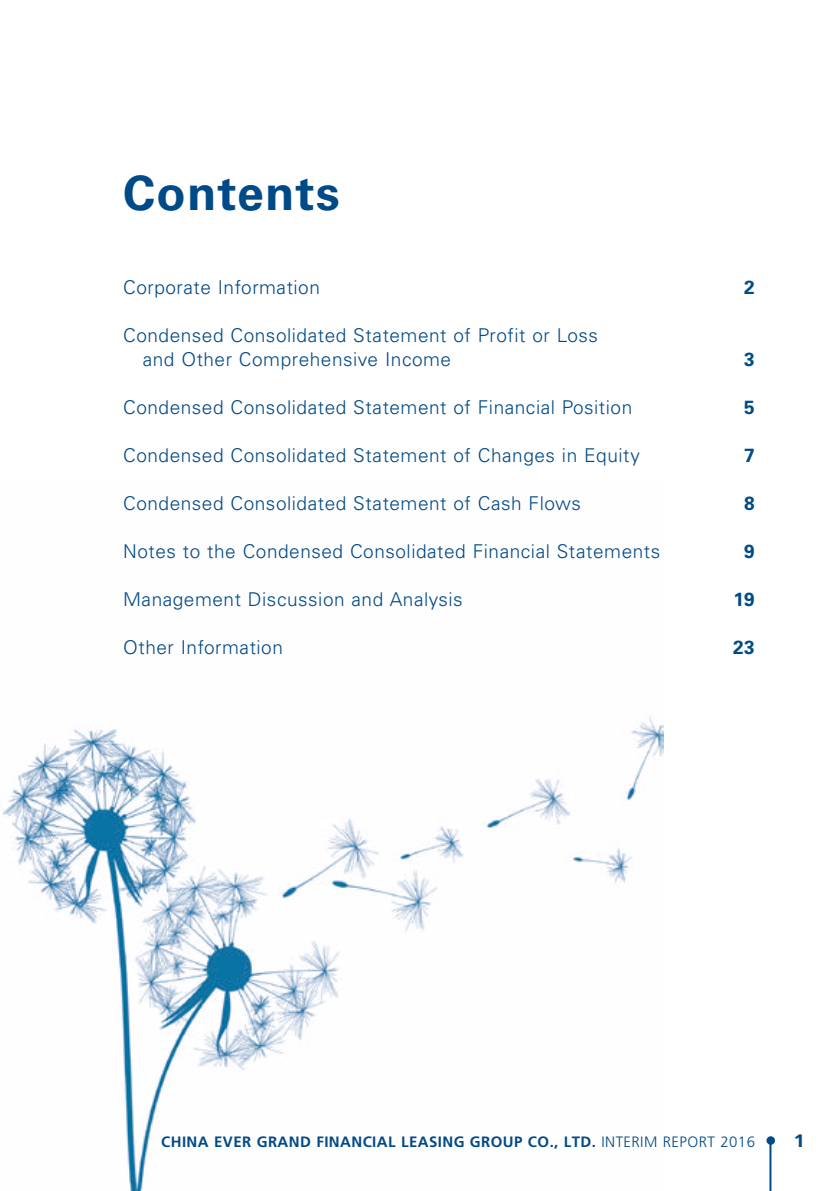
<style>
.page{position:relative;width:840px;height:1191px;background:#fff}
.page>*{position:absolute;margin:0;border:0;box-sizing:border-box;transform-origin:0 0}
.t1{font:700 48px "Univers LT Std";letter-spacing:.03em;color:#004a87}
.t2{font:300 19px/24px "Univers LT Std";letter-spacing:.03em;color:#004a87}
.t3{font:700 19px "Univers LT Std";color:#004a87}
.t4{font:700 18px "Frutiger LT Std";color:#004a87;scale:1.15 1}
.t5{font:700 15px "Frutiger LT Std";letter-spacing:.03em;color:#004a87}
.s1{font-weight:300}
</style>
<div class="page">
<img style="left:2px;top:717px;width:661px;height:474px">
<hr style="left:769px;top:1140px;width:2px;height:51px;background:#004a87">
<div style="left:766px;top:1136px;width:8px;height:8px;background:#004a87;border-radius:50%"></div>
<h1 class="t1" style="left:123px;top:165px;width:218px">Contents</h1>
<p class="t2" style="left:123px;top:275px;width:198px">Corporate Information</p>
<p class="t3" style="left:743px;top:276px;width:12px">2</p>
<p class="t2" style="left:143px;top:323px;width:456px;text-indent:-20px">Condensed Consolidated Statement of Profit or Loss and Other Comprehensive Income</p>
<p class="t3" style="left:743px;top:348px;width:12px">3</p>
<p class="t2" style="left:123px;top:395px;width:510px">Condensed Consolidated Statement of Financial Position</p>
<p class="t3" style="left:743px;top:396px;width:12px">5</p>
<p class="t2" style="left:123px;top:443px;width:518px">Condensed Consolidated Statement of Changes in Equity</p>
<p class="t3" style="left:743px;top:444px;width:12px">7</p>
<p class="t2" style="left:123px;top:491px;width:459px">Condensed Consolidated Statement of Cash Flows</p>
<p class="t3" style="left:743px;top:492px;width:12px">8</p>
<p class="t2" style="left:123px;top:539px;width:538px">Notes to the Condensed Consolidated Financial Statements</p>
<p class="t3" style="left:743px;top:540px;width:12px">9</p>
<p class="t2" style="left:123px;top:587px;width:341px">Management Discussion and Analysis</p>
<p class="t3" style="left:733px;top:588px;width:23px">19</p>
<p class="t2" style="left:123px;top:635px;width:161px">Other Information</p>
<p class="t3" style="left:732px;top:636px;width:23px">23</p>
<p class="t5" style="left:161px;top:1132px;width:595px">CHINA EVER GRAND FINANCIAL LEASING GROUP CO., LTD. <span class="s1">INTERIM REPORT 2016</span></p>
<p class="t4" style="left:793px;top:1130px;width:12px">1</p>
</div>
